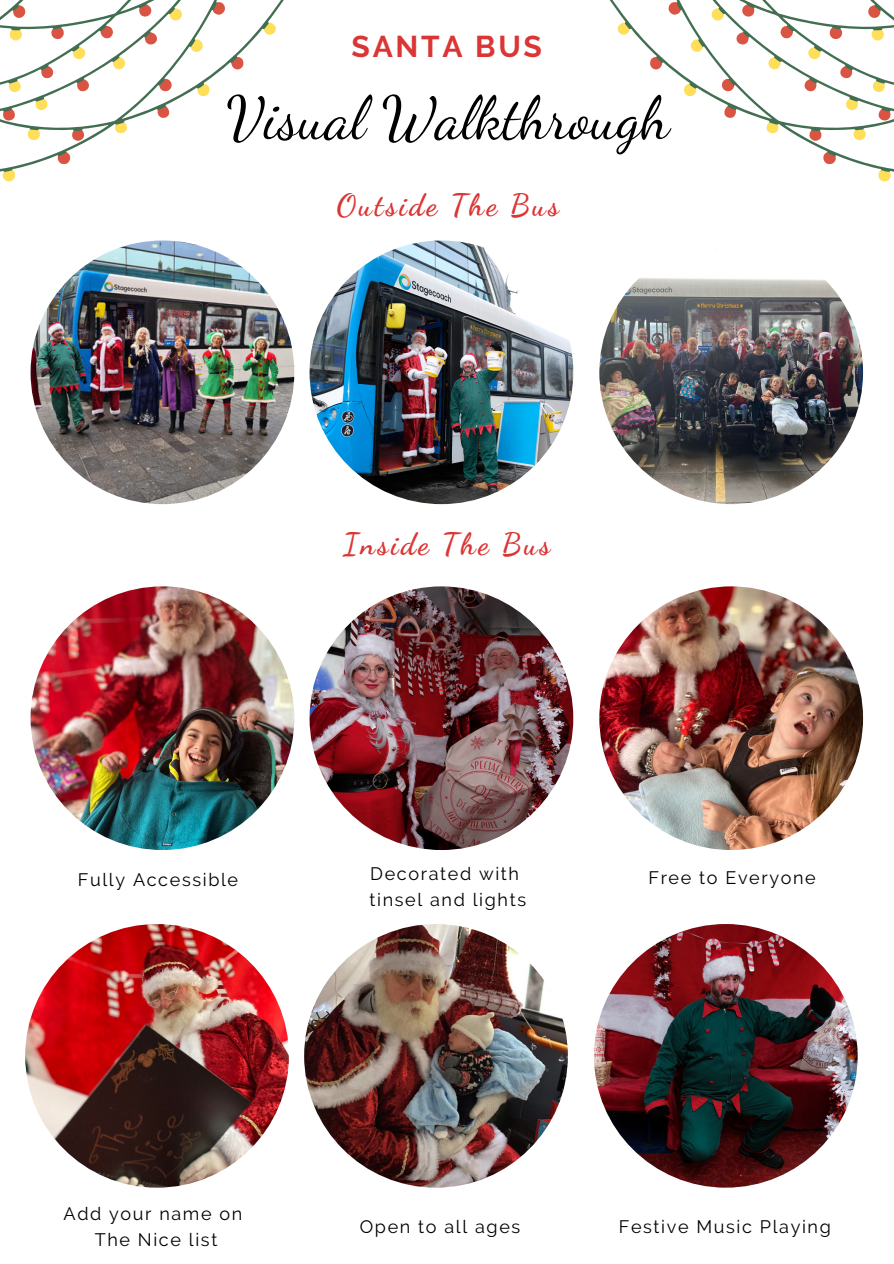
<style>
.page{position:relative;width:894px;height:1264px;background:#fff}
.page>*{position:absolute;margin:0;border:0;box-sizing:border-box;transform-origin:0 0}
.t1{font:60px "Dancing Script";color:#000}
.t2{font:700 30px "Dancing Script";letter-spacing:.09em;color:#db3535}
.t3{font:700 30px "Raleway";letter-spacing:.09em;color:#db3535}
.t4{font:18px "Raleway";letter-spacing:.09em;color:#000}
</style>
<div class="page">
<img style="left:31px;top:240px;width:263px;height:264px;border-radius:50%">
<svg style="left:0;top:0;width:284px;height:175px"></svg>
<svg style="left:610px;top:0;width:283px;height:175px"></svg>
<img style="left:309px;top:240px;width:264px;height:264px;border-radius:50%">
<img style="left:599px;top:240px;width:263px;height:264px;border-radius:50%">
<img style="left:31px;top:586px;width:263px;height:264px;border-radius:50%">
<img style="left:309px;top:586px;width:264px;height:264px;border-radius:50%">
<img style="left:599px;top:586px;width:263px;height:264px;border-radius:50%">
<img style="left:25px;top:924px;width:264px;height:263px;border-radius:50%">
<img style="left:304px;top:924px;width:263px;height:263px;border-radius:50%">
<img style="left:593px;top:924px;width:264px;height:263px;border-radius:50%">
<p class="t3" style="left:351px;top:29px;width:192px">SANTA BUS</p>
<p class="t1" style="left:226px;top:82px;width:445px">Visual Walkthrough</p>
<p class="t2" style="left:336px;top:187px;width:224px">Outside The Bus</p>
<p class="t2" style="left:343px;top:526px;width:209px">Inside The Bus</p>
<p class="t4" style="left:78px;top:869px;width:162px">Fully Accessible</p>
<p class="t4" style="left:370px;top:863px;width:150px">Decorated with</p>
<p class="t4" style="left:369px;top:889px;width:158px">tinsel and lights</p>
<p class="t4" style="left:648px;top:866px;width:169px">Free to Everyone</p>
<p class="t4" style="left:63px;top:1203px;width:180px">Add your name on</p>
<p class="t4" style="left:95px;top:1229px;width:124px">The Nice list</p>
<p class="t4" style="left:360px;top:1216px;width:162px">Open to all ages</p>
<p class="t4" style="left:618px;top:1216px;width:213px">Festive Music Playing</p>
</div>
